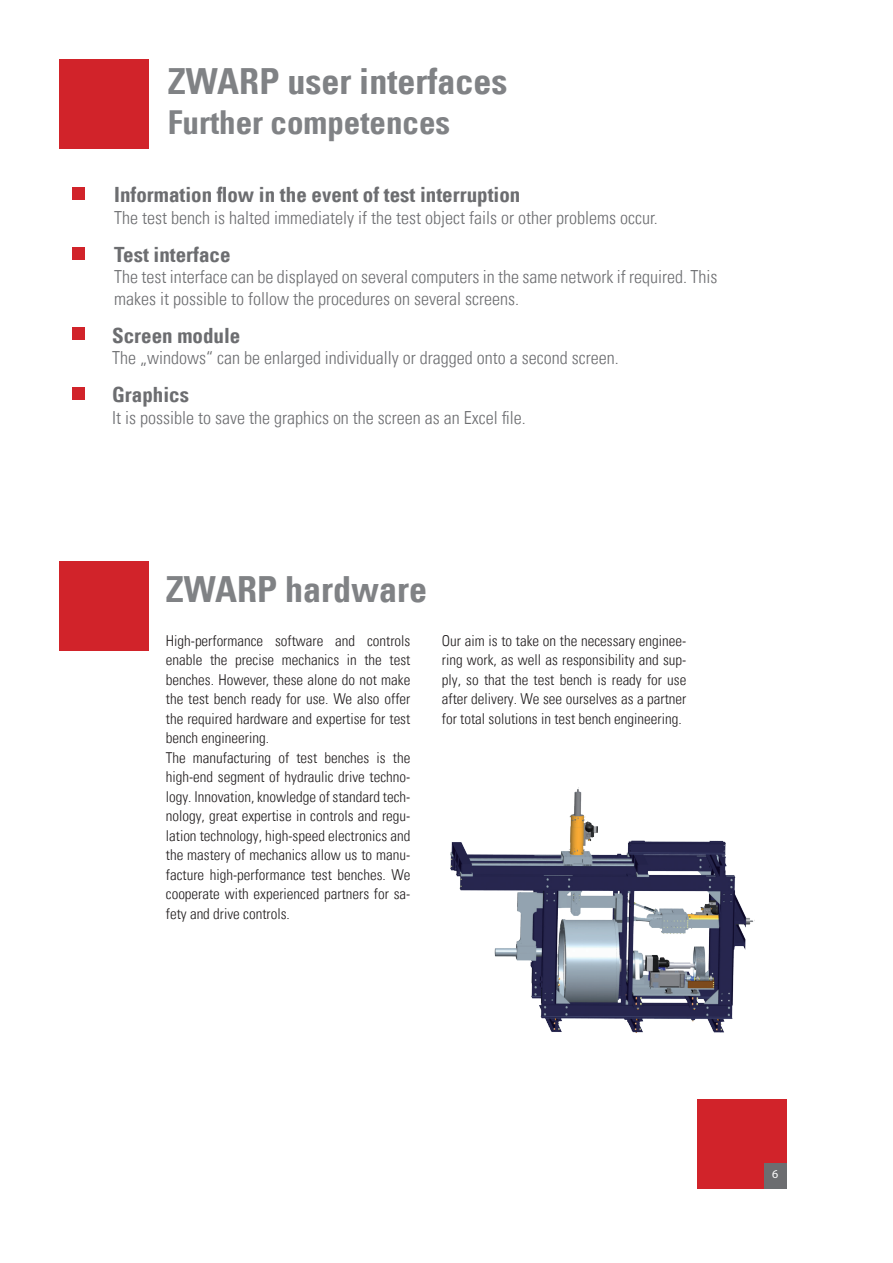
<style>
.page{position:relative;width:893px;height:1263px;background:#fff}
.page>*{position:absolute;margin:0;border:0;box-sizing:border-box;transform-origin:0 0}
.t1{font:36px "Univers Com 67 Bold Cond";color:#808285}
.t2{font:33px "Univers Com 67 Bold Cond";color:#808285}
.t3{font:21px "Univers Com 67 Bold Cond";color:#6c6d70}
.t4{font:18px/21.6px "Univers Com 47 Light Cond";color:#6c6d70}
.t5{font:15px/19.5px "Univers Com 47 Light Cond";color:#231f20}
.t6{font:12px "Myriad Pro";color:#fff}
</style>
<div class="page">
<div style="left:60px;top:60px;width:89px;height:89px;background:#d1232a"></div>
<div style="left:60px;top:561px;width:89px;height:89px;background:#d1232a"></div>
<div style="left:697px;top:1099px;width:89px;height:89px;background:#d1232a"></div>
<div style="left:764px;top:1163px;width:22px;height:25px;background:#6c6d70"></div>
<div style="left:72px;top:187px;width:13px;height:13px;background:#d1232a"></div>
<div style="left:72px;top:247px;width:13px;height:12px;background:#d1232a"></div>
<div style="left:72px;top:327px;width:13px;height:13px;background:#d1232a"></div>
<div style="left:72px;top:387px;width:13px;height:13px;background:#d1232a"></div>
<img style="left:450px;top:787px;width:305px;height:246px">
<h1 class="t1" style="left:168px;top:59px;width:341px">ZWARP user interfaces</h1>
<h2 class="t2" style="left:168px;top:102px;width:284px">Further competences</h2>
<h3 class="t3" style="left:114px;top:182px;width:408px">Information flow in the event of test interruption</h3>
<p class="t4" style="left:114px;top:207px;width:545px">The test bench is halted immediately if the test object fails or other problems occur.</p>
<h3 class="t3" style="left:114px;top:241px;width:118px">Test interface</h3>
<p class="t4" style="left:114px;top:266px;width:605px">The test interface can be displayed on several computers in the same network if required. This makes it possible to follow the procedures on several screens.</p>
<h3 class="t3" style="left:112px;top:322px;width:130px">Screen module</h3>
<p class="t4" style="left:112px;top:347px;width:508px">The „windows“ can be enlarged individually or dragged onto a second screen.</p>
<h3 class="t3" style="left:112px;top:382px;width:78px">Graphics</h3>
<p class="t4" style="left:112px;top:407px;width:415px">It is possible to save the graphics on the screen as an Excel file.</p>
<h1 class="t1" style="left:166px;top:567px;width:263px">ZWARP hardware</h1>
<p class="t5" style="left:166px;top:630px;width:246px">High-performance software and controls enable the precise mechanics in the test benches. However, these alone do not make the test bench ready for use. We also offer the required hardware and expertise for test bench engineering.<br>The manufacturing of test benches is the high-end segment of hydraulic drive techno&shy;logy. Innovation, knowledge of standard tech&shy;nology, great expertise in controls and regu&shy;lation technology, high-speed electronics and the mastery of mechanics allow us to manu&shy;facture high-performance test benches. We cooperate with experienced partners for sa&shy;fety and drive controls.</p>
<p class="t5" style="left:442px;top:630px;width:246px;text-align:justify">Our aim is to take on the necessary enginee&shy;ring work, as well as responsibility and sup&shy;ply, so that the test bench is ready for use after delivery. We see ourselves as a partner for total solutions in test bench engineering.</p>
<p class="t6" style="left:772px;top:1167px;width:8px">6</p>
</div>
